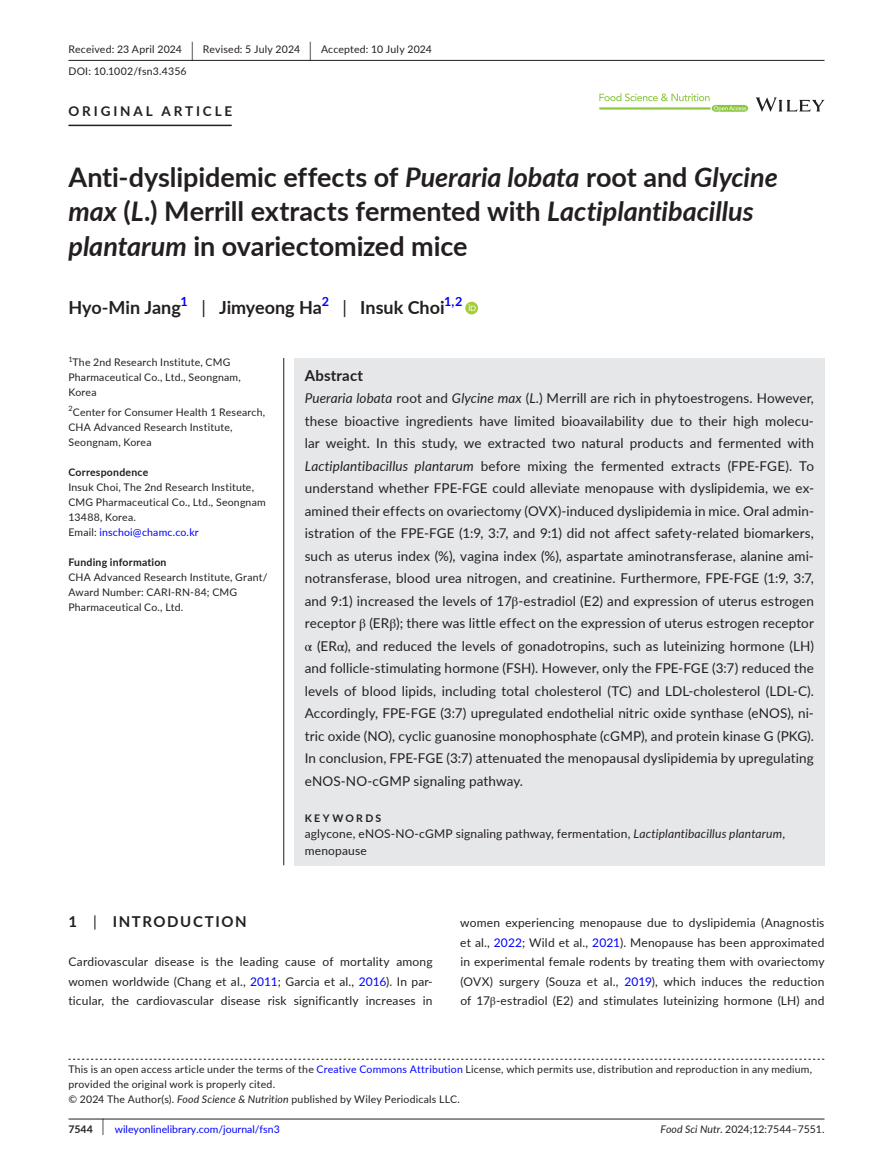
<style>
.page{position:relative;width:893px;height:1174px;background:#fff}
.page>*{position:absolute;margin:0;border:0;box-sizing:border-box;transform-origin:0 0}
.t1{font:700 27px/34.5px "Lato";letter-spacing:-.005em;color:#231f20}
.t2{font:700 18px "Lato";letter-spacing:-.005em;color:#231f20}
.t3{font:700 15px "Lato";letter-spacing:.1em;color:#231f20}
.t4{font:700 15px "Lato";letter-spacing:.015em;color:#231f20}
.t5{font:13.5px/22.5px "Lato";letter-spacing:.01em;color:#231f20;text-align:justify}
.t6{font:700 13.5px "Lato";letter-spacing:.215em;color:#231f20}
.t7{font:700 12.6px "Lato";color:#00f}
.t8{font:12px/19.5px "Lato";letter-spacing:.015em;color:#231f20;text-align:justify}
.t9{font:10.5px/15px "Lato";letter-spacing:.02em;color:#231f20}
.t10{font:10.5px "Lato";color:#00f}
.t11{font:700 10.5px "Lato";letter-spacing:.02em;color:#231f20}
.t12{font:10.5px "Lato";color:#231f20}
.t13{font:700 10.5px "Lato";letter-spacing:.22em;color:#231f20}
.t14{font:7.35px "Lato";color:#231f20}
.s1{font-size:19.65px}
.s2{font-style:italic}
.s3{font-weight:400}
.s4{color:#00f}
.s5{font-family:"STIX"}
.s6{font-weight:700;color:#231f20}
.s7{font-size:17.4px;color:#231f20}
</style>
<div class="page">
<hr style="left:68px;top:1118px;width:756px;height:1px;background:#231f20">
<svg style="left:756px;top:97px;width:68px;height:15px"></svg>
<svg style="left:599px;top:93px;width:149px;height:19px"></svg>
<hr style="left:68px;top:60px;width:756px;height:1px;background:#231f20">
<hr style="left:68px;top:125px;width:164px;height:1px;background:#231f20">
<svg style="left:465px;top:302px;width:13px;height:12px"></svg>
<svg style="left:469px;top:304px;width:7px;height:7px"></svg>
<svg style="left:68px;top:1058px;width:756px;height:1px"></svg>
<div style="left:294px;top:358px;width:530px;height:507px;background:#e6e7e9"></div>
<hr style="left:283px;top:358px;width:1px;height:507px;background:#231f20">
<p class="t9" style="left:68px;top:38px;width:365px;line-height:21.8px">Received: 23 April 2024 <span class="s1">|</span> Revised: 5 July 2024 <span class="s1">|</span> Accepted: 10 July 2024<br>DOI: 10.1002/fsn3.4356</p>
<p class="t6" style="left:68px;top:101px;width:165px">ORIGINAL ARTICLE</p>
<h1 class="t1" style="left:68px;top:159px;width:711px">Anti-dyslipidemic effects of <span class="s2">Pueraria lobata</span> root and <span class="s2">Glycine max</span> (<span class="s2">L</span>.) Merrill extracts fermented with <span class="s2">Lactiplantibacillus plantarum</span> in ovariectomized mice</h1>
<h2 class="t2" style="left:68px;top:295px;width:114px">Hyo-Min Jang</h2>
<p class="t7" style="left:181px;top:292px;width:9px">1</p>
<h2 class="t2" style="left:201px;top:295px;width:122px"><span class="s3">|</span> Jimyeong Ha</h2>
<p class="t7" style="left:322px;top:292px;width:9px">2</p>
<h2 class="t2" style="left:343px;top:295px;width:103px"><span class="s3">|</span> Insuk Choi</h2>
<p class="t7" style="left:444px;top:292px;width:20px">1,2</p>
<p class="t14" style="left:68px;top:354px;width:6px">1</p>
<p class="t9" style="left:68px;top:355px;width:174px;text-indent:4px">The 2nd Research Institute, CMG<br>Pharmaceutical Co., Ltd., Seongnam,<br>Korea</p>
<p class="t9" style="left:68px;top:404px;width:198px"><sup>2</sup>Center for Consumer Health 1 Research,<br>CHA Advanced Research Institute,<br>Seongnam, Korea</p>
<p class="t11" style="left:68px;top:464px;width:81px">Correspondence</p>
<p class="t9" style="left:68px;top:479px;width:199px">Insuk Choi, The 2nd Research Institute,<br>CMG Pharmaceutical Co., Ltd., Seongnam<br>13488, Korea.<br>Email: <span class="s4">inschoi@chamc.co.kr</span></p>
<p class="t11" style="left:68px;top:554px;width:100px">Funding information</p>
<p class="t9" style="left:68px;top:569px;width:201px">CHA Advanced Research Institute, Grant/<br>Award Number: CARI-RN-84; CMG<br>Pharmaceutical Co., Ltd.</p>
<p class="t4" style="left:305px;top:364px;width:60px">Abstract</p>
<p class="t5" style="left:305px;top:386px;width:511px"><span class="s2">Pueraria lobata</span> root and <span class="s2">Glycine max</span> (<span class="s2">L.</span>) Merrill are rich in phytoestrogens. However, these bioactive ingredients have limited bioavailability due to their high molecu&shy;lar weight. In this study, we extracted two natural products and fermented with <span class="s2">Lactiplantibacillus plantarum</span> before mixing the fermented extracts (FPE-FGE). To understand whether FPE-FGE could alleviate menopause with dyslipidemia, we ex&shy;amined their effects on ovariectomy (OVX)-induced dyslipidemia in mice. Oral admin&shy;istration of the FPE-FGE (1:9, 3:7, and 9:1) did not affect safety-related biomarkers, such as uterus index (%), vagina index (%), aspartate aminotransferase, alanine ami&shy;notransferase, blood urea nitrogen, and creatinine. Furthermore, FPE-FGE (1:9, 3:7, and 9:1) increased the levels of 17<span class="s5">β</span>-estradiol (E2) and expression of uterus estrogen receptor <span class="s5">β</span> (ER<span class="s5">β</span>); there was little effect on the expression of uterus estrogen receptor <span class="s5">α</span> (ER<span class="s5">α</span>), and reduced the levels of gonadotropins, such as luteinizing hormone (LH) and follicle-stimulating hormone (FSH). However, only the FPE-FGE (3:7) reduced the levels of blood lipids, including total cholesterol (TC) and LDL-cholesterol (LDL-C).<br>Accordingly, FPE-FGE (3:7) upregulated endothelial nitric oxide synthase (eNOS), ni&shy;tric oxide (NO), cyclic guanosine monophosphate (cGMP), and protein kinase G (PKG).<br>In conclusion, FPE-FGE (3:7) attenuated the menopausal dyslipidemia by upregulating eNOS-NO-cGMP signaling pathway.</p>
<p class="t13" style="left:305px;top:810px;width:78px">KEYWORDS</p>
<p class="t8" style="left:305px;top:825px;width:482px;line-height:16.5px">aglycone, eNOS-NO-cGMP signaling pathway, fermentation, <span class="s2">Lactiplantibacillus plantarum</span>, menopause</p>
<p class="t3" style="left:68px;top:911px;width:180px">1 <span class="s3">|</span> INTRODUCTION</p>
<p class="t8" style="left:68px;top:951px;width:366px">Cardiovascular disease is the leading cause of mortality among women worldwide (Chang et al., <span class="s4">2011</span>; Garcia et al., <span class="s4">2016</span>). In par&shy;ticular, the cardiovascular disease risk significantly increases in</p>
<p class="t8" style="left:460px;top:912px;width:366px">women experiencing menopause due to dyslipidemia (Anagnostis et al., <span class="s4">2022</span>; Wild et al., <span class="s4">2021</span>). Menopause has been approximated in experimental female rodents by treating them with ovariectomy (OVX) surgery (Souza et al., <span class="s4">2019</span>), which induces the reduction of 17<span class="s5">β</span>-estradiol (E2) and stimulates luteinizing hormone (LH) and</p>
<p class="t9" style="left:68px;top:1061px;width:745px">This is an open access article under the terms of the <span class="s4">Creative Commons Attribution</span> License, which permits use, distribution and reproduction in any medium, provided the original work is properly cited.<br>© 2024 The Author(s). <span class="s2">Food Science &amp; Nutrition</span> published by Wiley Periodicals LLC.</p>
<p class="t10" style="left:68px;top:1121px;width:213px"><span class="s6">7544</span> <span class="s7">|</span> wileyonlinelibrary.com/journal/fsn3</p>
<p class="t12" style="left:661px;top:1121px;width:165px"><span class="s2">Food Sci Nutr.</span> 2024;12:7544–7551.</p>
</div>
